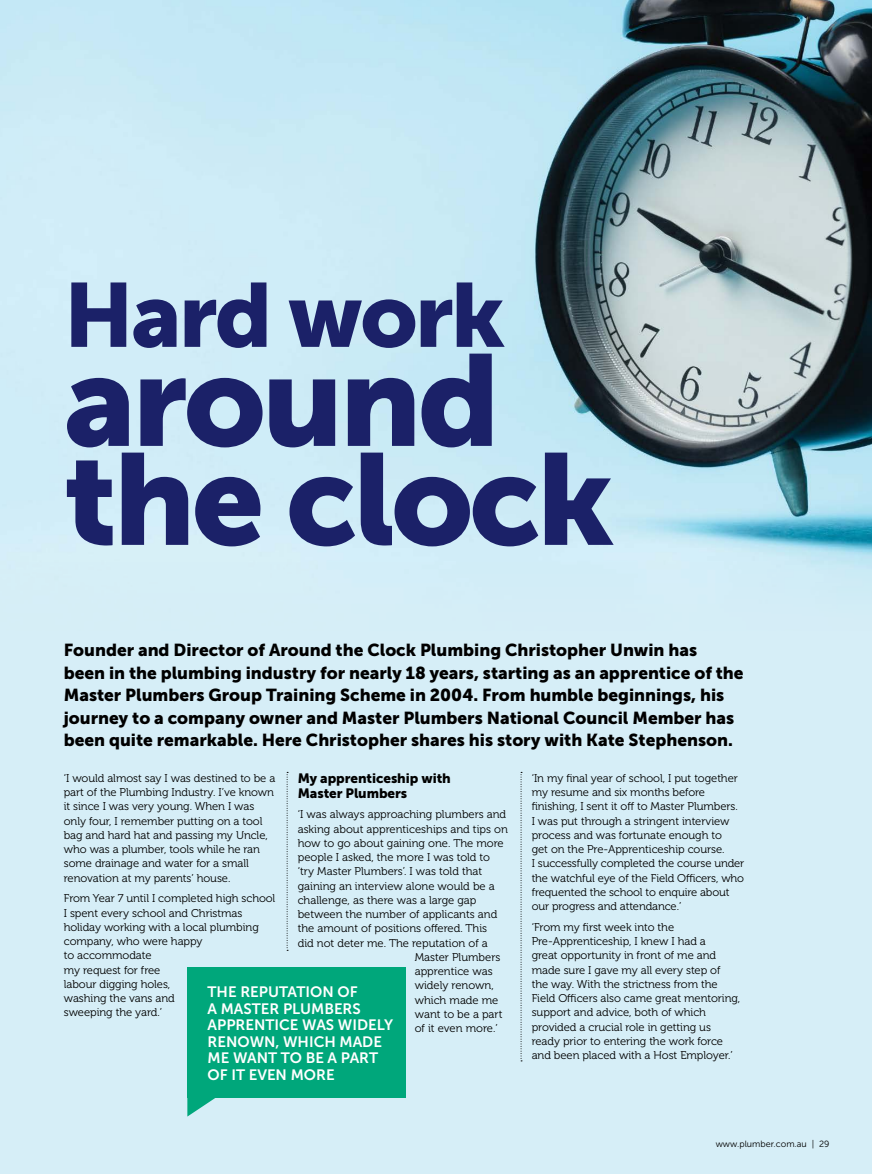
<style>
.page{position:relative;width:872px;height:1174px;background:#d6eef7}
.page>*{position:absolute;margin:0;border:0;box-sizing:border-box;transform-origin:0 0}
.t1{font:129px/99px "Museo Sans 900";letter-spacing:-.03em;color:#1b2168}
.t2{font:90px "Museo Sans 900";letter-spacing:-.03em;color:#1b2168}
.t3{font:17.25px/22.5px "Museo Sans 900";color:#000}
.t4{font:15px/16.5px "Museo Sans 700";color:#fff}
.t5{font:13.5px/15px "Museo Sans 900";letter-spacing:-.005em;color:#000}
.t6{font:11.25px/14.2px "Museo 300";letter-spacing:-.005em;color:#000}
.t7{font:9px "Museo Sans 300";color:#000}
</style>
<div class="page">
<img style="left:1px;top:0;width:871px;height:576px">
<img style="left:0;top:0;width:1px;height:540px">
<svg style="left:287px;top:772px;width:1px;height:179px"></svg>
<svg style="left:520px;top:772px;width:2px;height:289px"></svg>
<div style="left:187px;top:966px;width:219px;height:131px;background:#00a77b"></div>
<svg style="left:187px;top:1097px;width:93px;height:19px"></svg>
<h2 class="t2" style="left:64px;top:264px;width:442px">Hard work</h2>
<h1 class="t1" style="left:64px;top:351px;width:551px">around the clock</h1>
<p class="t3" style="left:64px;top:639px;width:681px">Founder and Director of Around the Clock Plumbing Christopher Unwin has<br>been in the plumbing industry for nearly 18 years, starting as an apprentice of the Master Plumbers Group Training Scheme in 2004. From humble beginnings, his journey to a company owner and Master Plumbers National Council Member has been quite remarkable. Here Christopher shares his story with Kate Stephenson.</p>
<p class="t6" style="left:64px;top:771px;width:213px">‘I would almost say I was destined to be a part of the Plumbing Industry. I’ve known it since I was very young. When I was only four, I remember putting on a tool bag and hard hat and passing my Uncle, who was a plumber, tools while he ran some drainage and water for a small renovation at my parents’ house.</p>
<p class="t6" style="left:64px;top:891px;width:213px">From Year 7 until I completed high school<br>I spent every school and Christmas holiday working with a local plumbing company, who were happy<br>to accommodate<br>my request for free<br>labour digging holes,<br>washing the vans and<br>sweeping the yard.’</p>
<p class="t5" style="left:298px;top:770px;width:154px">My apprenticeship with<br>Master Plumbers</p>
<p class="t6" style="left:298px;top:807px;width:210px">‘I was always approaching plumbers and</p>
<p class="t6" style="left:298px;top:821px;width:212px">asking about apprenticeships and tips on</p>
<p class="t6" style="left:298px;top:836px;width:207px">how to go about gaining one. The more</p>
<p class="t6" style="left:298px;top:850px;width:194px">people I asked, the more I was told to</p>
<p class="t6" style="left:298px;top:864px;width:186px">‘try Master Plumbers’. I was told that</p>
<p class="t6" style="left:298px;top:878px;width:198px">gaining an interview alone would be a</p>
<p class="t6" style="left:298px;top:893px;width:180px">challenge, as there was a large gap</p>
<p class="t6" style="left:298px;top:907px;width:201px">between the number of applicants and</p>
<p class="t6" style="left:298px;top:921px;width:191px">the amount of positions offered. This</p>
<p class="t6" style="left:298px;top:935px;width:192px">did not deter me. The reputation of a</p>
<p class="t6" style="left:415px;top:950px;width:87px">Master Plumbers</p>
<p class="t6" style="left:415px;top:964px;width:79px">apprentice was</p>
<p class="t6" style="left:415px;top:978px;width:81px">widely renown,</p>
<p class="t6" style="left:415px;top:992px;width:85px">which made me</p>
<p class="t6" style="left:415px;top:1007px;width:89px">want to be a part</p>
<p class="t6" style="left:415px;top:1021px;width:85px">of it even more.’</p>
<p class="t6" style="left:532px;top:771px;width:214px">‘In my final year of school, I put together my resume and six months before finishing, I sent it off to Master Plumbers.<br>I was put through a stringent interview process and was fortunate enough to<br>get on the Pre-Apprenticeship course.<br>I successfully completed the course under the watchful eye of the Field Officers, who frequented the school to enquire about our progress and attendance.’</p>
<p class="t6" style="left:532px;top:920px;width:210px">‘From my first week into the Pre-Apprenticeship, I knew I had a<br>great opportunity in front of me and made sure I gave my all every step of<br>the way. With the strictness from the Field Officers also came great mentoring, support and advice, both of which provided a crucial role in getting us ready prior to entering the work force and been placed with a Host Employer.’</p>
<h3 class="t4" style="left:207px;top:983px;width:187px">THE REPUTATION OF<br>A MASTER PLUMBERS<br>APPRENTICE WAS WIDELY<br>RENOWN, WHICH MADE<br>ME WANT TO BE A PART<br>OF IT EVEN MORE</h3>
<p class="t7" style="left:715px;top:1138px;width:115px">www.plumber.com.au | 29</p>
</div>
